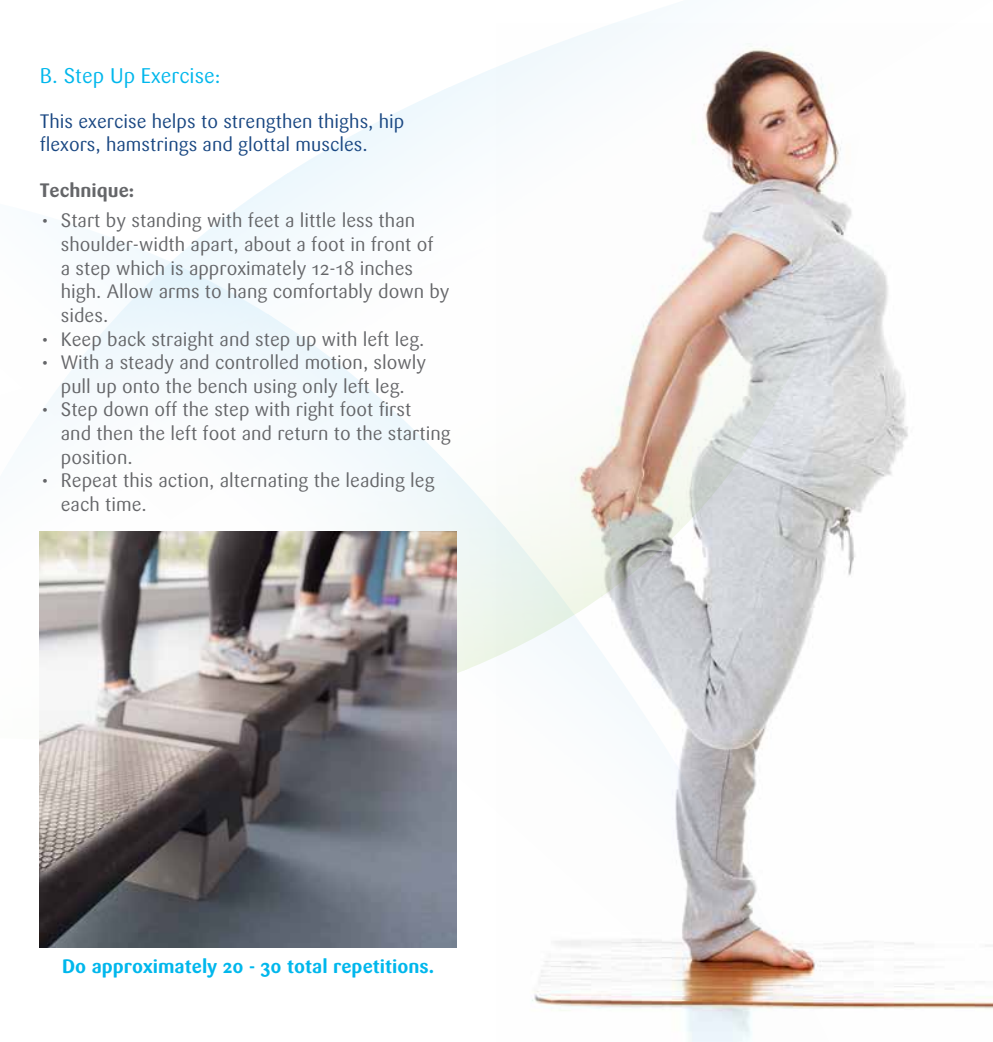
<style>
.page{position:relative;width:993px;height:1042px;background:#fff}
.page>*{position:absolute;margin:0;border:0;box-sizing:border-box;transform-origin:0 0}
.t1{font:21px "Sari";color:#00b7ec}
.t2{font:19.25px/23.6px "Sari";color:#656669}
.t3{font:19.25px/23.6px "Sari";color:#194782}
.t4{font:700 19.25px "Sari";color:#00b7ec}
.t5{font:700 19.25px "Sari";color:#656669}
</style>
<div class="page">
<img style="left:377px;top:423px;width:119px;height:524px">
<img style="left:32px;top:494px;width:92px;height:152px">
<img style="left:173px;top:177px;width:227px;height:83px">
<img style="left:40px;top:531px;width:416px;height:416px">
<img style="left:496px;top:24px;width:496px;height:1018px">
<p class="t1" style="left:40px;top:64px;width:182px">B. Step Up Exercise:</p>
<p class="t3" style="left:40px;top:109px;width:366px">This exercise helps to strengthen thighs, hip flexors, hamstrings and glottal muscles.</p>
<p class="t5" style="left:40px;top:179px;width:96px">Technique:</p>
<p class="t2" style="left:61px;top:209px;width:390px;text-indent:-21px">• Start by standing with feet a little less than shoulder-width apart, about a foot in front of<br>a step which is approximately 12-18 inches high. Allow arms to hang comfortably down by sides.</p>
<p class="t2" style="left:40px;top:327px;width:386px">• Keep back straight and step up with left leg.</p>
<p class="t2" style="left:40px;top:351px;width:388px;text-align:center">• With a steady and controlled motion, slowly pull up onto the bench using only left leg.</p>
<p class="t2" style="left:61px;top:398px;width:391px;text-indent:-21px">• Step down off the step with right foot first<br>and then the left foot and return to the starting position.</p>
<p class="t2" style="left:61px;top:469px;width:375px;text-indent:-21px">• Repeat this action, alternating the leading leg each time.</p>
<p class="t4" style="left:62px;top:955px;width:373px">Do approximately 20 - 30 total repetitions.</p>
</div>
